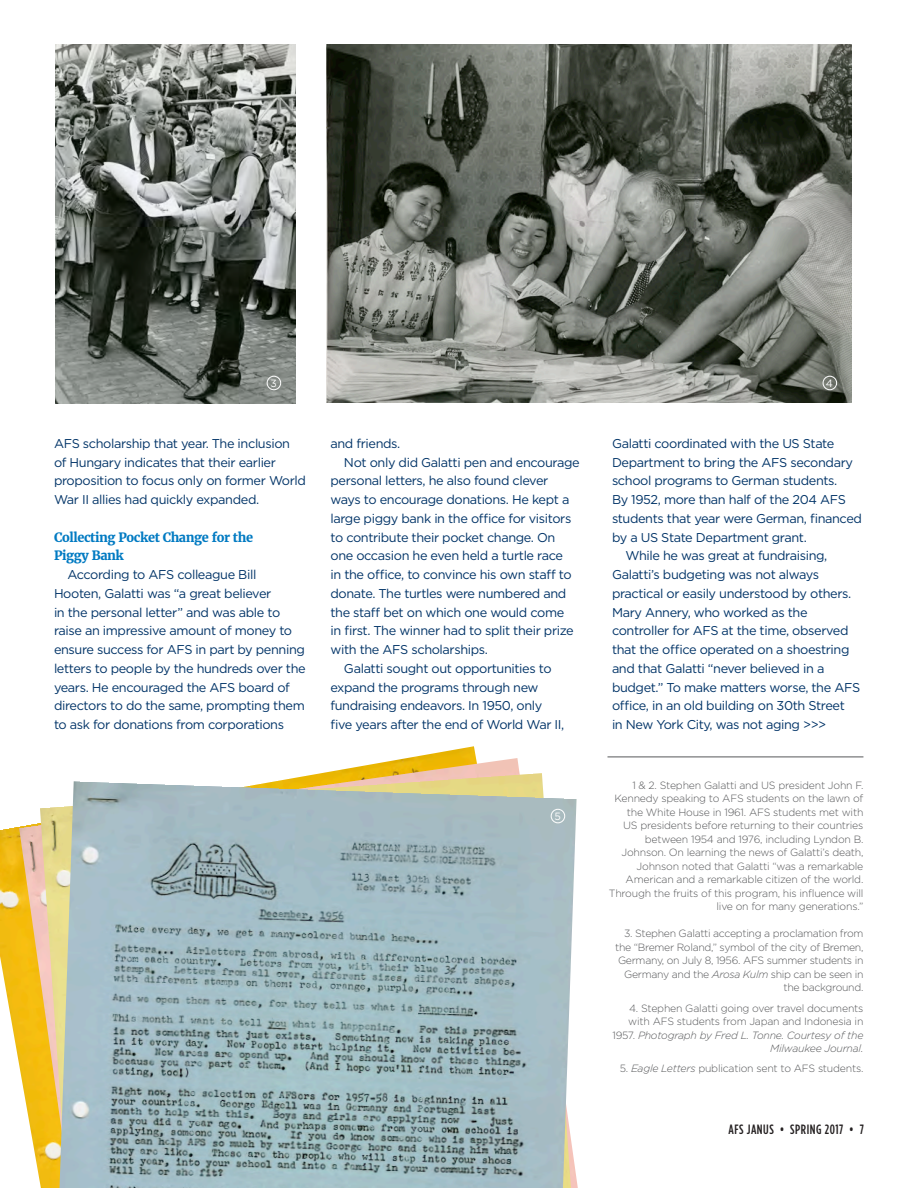
<style>
.page{position:relative;width:918px;height:1188px;background:#fff}
.page>*{position:absolute;margin:0;border:0;box-sizing:border-box;transform-origin:0 0}
.t1{font:500 13.5px "Gotham Condensed";letter-spacing:.04em;color:#231f20}
.body{font:12.75px/18.8px "Gotham";letter-spacing:-.03em;color:#003367}
.body-2{font:700 12.75px/18.8px "Merriweather";letter-spacing:-.03em;color:#007ac2}
.t2{font:300 10.5px/13.5px "Gotham";letter-spacing:-.02em;color:#57585a;text-align:right}
.body-3{font:10.5px "Gotham";color:#fff}
.s1{font-style:italic}
</style>
<div class="page">
<hr style="left:608px;top:757px;width:255px;height:1px;background:#57585a">
<img style="left:0;top:746px;width:476px;height:318px">
<img style="left:19px;top:758px;width:559px;height:430px">
<img style="left:40px;top:773px;width:531px;height:415px">
<img style="left:60px;top:781px;width:517px;height:407px">
<img style="left:56px;top:44px;width:239px;height:360px">
<img style="left:327px;top:44px;width:524px;height:359px">
<div style="left:267px;top:376px;width:14px;height:14px;border:1px solid #fff;border-radius:50%"></div>
<div style="left:823px;top:376px;width:14px;height:14px;border:1px solid #fff;border-radius:50%"></div>
<div style="left:551px;top:809px;width:14px;height:14px;border:1px solid #fff;border-radius:50%"></div>
<p class="body-3" style="left:271px;top:376px;width:8px">3</p>
<p class="body-3" style="left:826px;top:376px;width:9px">4</p>
<p class="body" style="left:54px;top:434px;width:253px">AFS scholarship that year. The inclusion<br>of Hungary indicates that their earlier proposition to focus only on former World War II allies had quickly expanded.</p>
<p class="body-2" style="left:54px;top:528px;width:201px">Collecting Pocket Change for the<br>Piggy Bank</p>
<p class="body" style="left:54px;top:565px;width:253px;text-indent:14px">According to AFS colleague Bill Hooten, Galatti was “a great believer<br>in the personal letter” and was able to raise an impressive amount of money to ensure success for AFS in part by penning letters to people by the hundreds over the years. He encouraged the AFS board of directors to do the same, prompting them to ask for donations from corporations</p>
<p class="body" style="left:330px;top:434px;width:71px">and friends.</p>
<p class="body" style="left:330px;top:452px;width:251px;text-indent:14px">Not only did Galatti pen and encourage personal letters, he also found clever ways to encourage donations. He kept a large piggy bank in the office for visitors to contribute their pocket change. On one occasion he even held a turtle race<br>in the office, to convince his own staff to donate. The turtles were numbered and the staff bet on which one would come<br>in first. The winner had to split their prize with the AFS scholarships.</p>
<p class="body" style="left:330px;top:659px;width:235px;text-indent:14px">Galatti sought out opportunities to expand the programs through new fundraising endeavors. In 1950, only five years after the end of World War II,</p>
<p class="body-3" style="left:554px;top:809px;width:8px">5</p>
<p class="body" style="left:612px;top:434px;width:251px">Galatti coordinated with the US State Department to bring the AFS secondary school programs to German students.<br>By 1952, more than half of the 204 AFS students that year were German, financed by a US State Department grant.</p>
<p class="body" style="left:612px;top:546px;width:250px;text-indent:14px">While he was great at fundraising, Galatti’s budgeting was not always practical or easily understood by others.<br>Mary Annery, who worked as the controller for AFS at the time, observed that the office operated on a shoestring and that Galatti “never believed in a budget.” To make matters worse, the AFS office, in an old building on 30th Street<br>in New York City, was not aging &gt;&gt;&gt;</p>
<p class="t2" style="left:609px;top:778px;width:256px">1 &amp; 2. Stephen Galatti and US president John F.<br>Kennedy speaking to AFS students on the lawn of the White House in 1961. AFS students met with<br>US presidents before returning to their countries between 1954 and 1976, including Lyndon B.<br>Johnson. On learning the news of Galatti’s death, Johnson noted that Galatti “was a remarkable American and a remarkable citizen of the world.<br>Through the fruits of this program, his influence will live on for many generations.”</p>
<p class="t2" style="left:615px;top:927px;width:250px">3. Stephen Galatti accepting a proclamation from the “Bremer Roland,” symbol of the city of Bremen, Germany, on July 8, 1956. AFS summer students in Germany and the <span class="s1">Arosa Kulm</span> ship can be seen in the background.</p>
<p class="t2" style="left:612px;top:1001px;width:253px">4. Stephen Galatti going over travel documents with AFS students from Japan and Indonesia in 1957. <span class="s1">Photograph by Fred L. Tonne. Courtesy of the Milwaukee Journal.</span></p>
<p class="t2" style="left:620px;top:1062px;width:245px">5. <span class="s1">Eagle Letters</span> publication sent to AFS students.</p>
<p class="t1" style="left:728px;top:1122px;width:137px">AFS JANUS • SPRING 2017 • 7</p>
</div>
